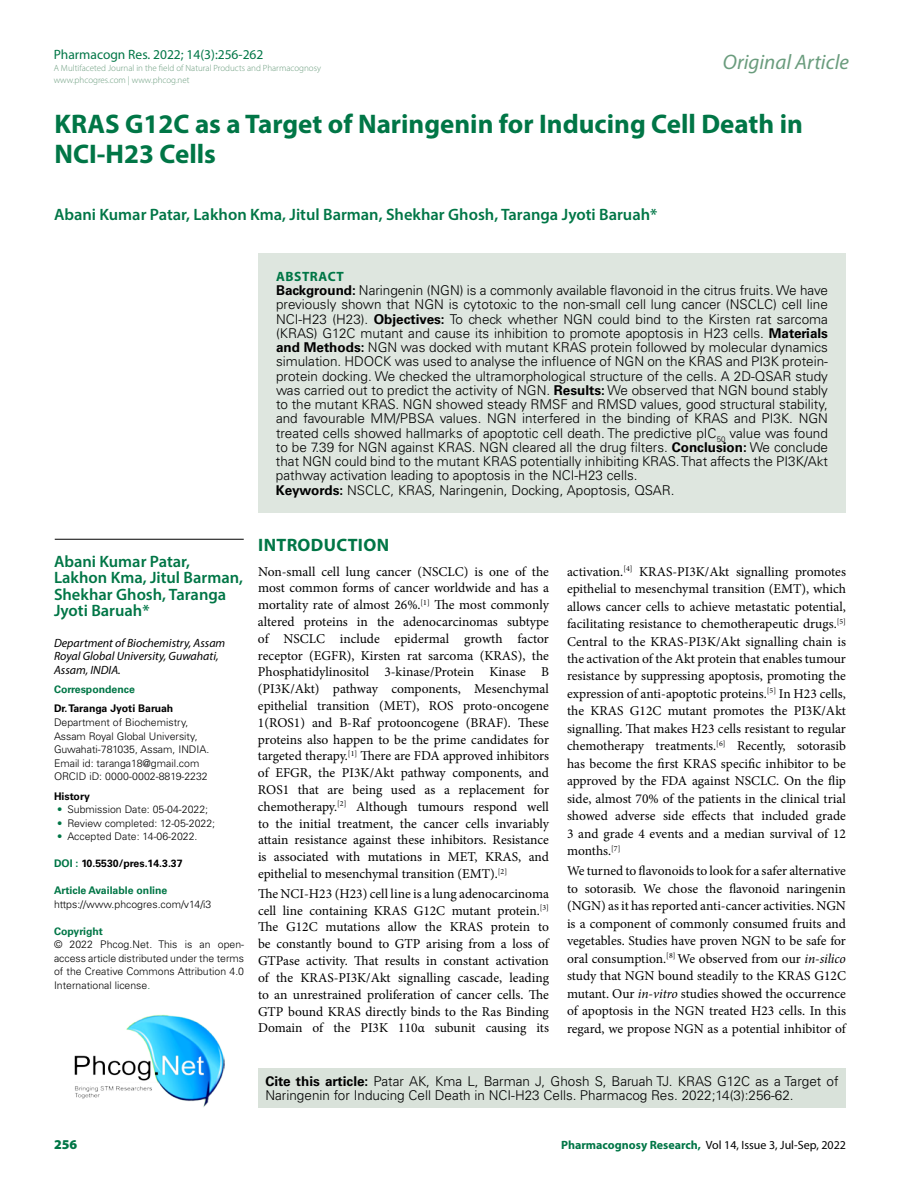
<style>
.page{position:relative;width:918px;height:1188px;background:#fff}
.page>*{position:absolute;margin:0;border:0;box-sizing:border-box;transform-origin:0 0}
.t1{font:700 27px/30px "Myriad Pro";color:#007646}
.t2{font:italic 21px "Myriad Pro";color:#6a9c7d}
.t3{font:700 18px "Myriad Pro";letter-spacing:.02em;color:#007646}
.t4{font:600 16.5px/16.5px "Myriad Pro";color:#007646}
.t5{font:13.5px/16.8px "Minion Pro";color:#000;text-align:justify}
.t6{font:300 13.5px/14.2px "Univers LT Std";color:#000}
.t7{font:13.5px "Myriad Pro";color:#007646}
.t8{font:700 13.5px "Myriad Pro";letter-spacing:.04em;color:#007646}
.t9{font:900 13.5px "Myriad Pro";color:#007646}
.t10{font:italic 12px/13.5px "Myriad Pro";color:#000}
.t11{font:12px "Myriad Pro";color:#000}
.t12{font:300 10.5px/13.5px "Univers LT Std";color:#000}
.t13{font:700 10.5px "Univers LT Std";color:#000}
.t14{font:700 10.5px "Univers LT Std";color:#007646}
.t15{font:300 9px/12px "Myriad Pro";color:#6a9c7d}
.s1{font-weight:700}
.s2{color:#007646}
.s3{font-style:italic}
.s4{font-weight:700;color:#007646}
</style>
<div class="page">
<div style="left:258px;top:253px;width:588px;height:260px;background:#dee6df"></div>
<hr style="left:55px;top:539px;width:189px;height:1px;background:#000">
<img style="left:74px;top:1015px;width:150px;height:93px">
<div style="left:258px;top:1069px;width:588px;height:39px;background:#d9e2da"></div>
<p class="t7" style="left:54px;top:46px;width:211px">Pharmacogn Res. 2022; 14(3):256-262</p>
<p class="t15" style="left:54px;top:62px;width:269px">A Multifaceted Journal in the field of Natural Products and Pharmacognosy www.phcogres.com | www.phcog.net</p>
<h2 class="t2" style="left:723px;top:49px;width:128px">Original Article</h2>
<h1 class="t1" style="left:55px;top:108px;width:750px">KRAS G12C as a Target of Naringenin for Inducing Cell Death in<br>NCI-H23 Cells</h1>
<p class="t4" style="left:54px;top:206px;width:605px">Abani Kumar Patar, Lakhon Kma, Jitul Barman, Shekhar Ghosh, Taranga Jyoti Baruah*</p>
<p class="t8" style="left:276px;top:268px;width:69px">ABSTRACT</p>
<p class="t6" style="left:276px;top:283px;width:554px"><span class="s1">Background:</span> Naringenin (NGN) is a commonly available flavonoid in the citrus fruits. We have previously shown that NGN is cytotoxic to the non-small cell lung cancer (NSCLC) cell line NCI-H23 (H23). <span class="s1">Objectives:</span> To check whether NGN could bind to the Kirsten rat sarcoma (KRAS) G12C mutant and cause its inhibition to promote apoptosis in H23 cells. <span class="s1">Materials and Methods:</span> NGN was docked with mutant KRAS protein followed by molecular dynamics simulation. HDOCK was used to analyse the influence of NGN on the KRAS and PI3K protein&shy;protein docking. We checked the ultramorphological structure of the cells. A 2D-QSAR study was carried out to predict the activity of NGN. <span class="s1">Results:</span> We observed that NGN bound stably to the mutant KRAS. NGN showed steady RMSF and RMSD values, good structural stability, and favourable MM/PBSA values. NGN interfered in the binding of KRAS and PI3K. NGN treated cells showed hallmarks of apoptotic cell death. The predictive pIC<sub>50</sub> value was found to be 7.39 for NGN against KRAS. NGN cleared all the drug filters. <span class="s1">Conclusion:</span> We conclude that NGN could bind to the mutant KRAS potentially inhibiting KRAS. That affects the PI3K/Akt pathway activation leading to apoptosis in the NCI-H23 cells.<br><span class="s1">Keywords:</span> NSCLC, KRAS, Naringenin, Docking, Apoptosis, QSAR.</p>
<p class="t4" style="left:54px;top:553px;width:191px">Abani Kumar Patar,<br>Lakhon Kma, Jitul Barman,<br>Shekhar Ghosh, Taranga<br>Jyoti Baruah*</p>
<p class="t10" style="left:54px;top:636px;width:173px">Department of Biochemistry, Assam<br>Royal Global University, Guwahati,<br>Assam, INDIA.</p>
<p class="t14" style="left:54px;top:683px;width:82px">Correspondence</p>
<p class="t13" style="left:54px;top:703px;width:121px">Dr. Taranga Jyoti Baruah</p>
<p class="t12" style="left:54px;top:716px;width:157px">Department of Biochemistry,<br>Assam Royal Global University,<br>Guwahati-781035, Assam, INDIA.<br>Email id: taranga18@gmail.com<br>ORCID iD: 0000-0002-8819-2232</p>
<p class="t13" style="left:54px;top:790px;width:37px">History</p>
<p class="t12" style="left:57px;top:803px;width:153px"><span class="s2">•</span> Submission Date: 05-04-2022;</p>
<p class="t12" style="left:57px;top:816px;width:160px"><span class="s2">•</span> Review completed: 12-05-2022;</p>
<p class="t12" style="left:57px;top:830px;width:142px"><span class="s2">•</span> Accepted Date: 14-06-2022.</p>
<p class="t13" style="left:54px;top:857px;width:130px"><span class="s2">DOI :</span> 10.5530/pres.14.3.37</p>
<p class="t14" style="left:54px;top:884px;width:115px">Article Available online</p>
<p class="t12" style="left:54px;top:897px;width:159px">https://www.phcogres.com/v14/i3</p>
<p class="t14" style="left:54px;top:925px;width:50px">Copyright</p>
<p class="t12" style="left:54px;top:938px;width:192px;text-align:justify">© 2022 Phcog.Net. This is an open&shy;access article distributed under the terms of the Creative Commons Attribution 4.0<br>International license<span class="s2">.</span></p>
<h3 class="t3" style="left:258px;top:533px;width:132px">INTRODUCTION</h3>
<p class="t5" style="left:258px;top:563px;width:293px">Non-small cell lung cancer (NSCLC) is one of the most common forms of cancer worldwide and has a mortality rate of almost 26%.<sup>[1]</sup> The most commonly altered proteins in the adenocarcinomas subtype of NSCLC include epidermal growth factor receptor (EGFR), Kirsten rat sarcoma (KRAS), the Phosphatidylinositol 3-kinase/Protein Kinase B (PI3K/Akt) pathway components, Mesenchymal epithelial transition (MET), ROS proto-oncogene 1(ROS1) and B-Raf protooncogene (BRAF). These proteins also happen to be the prime candidates for targeted therapy.<sup>[1]</sup> There are FDA approved inhibitors of EFGR, the PI3K/Akt pathway components, and ROS1 that are being used as a replacement for chemotherapy.<sup>[2]</sup> Although tumours respond well to the initial treatment, the cancer cells invariably attain resistance against these inhibitors. Resistance is associated with mutations in MET, KRAS, and epithelial to mesenchymal transition (EMT).<sup>[2]</sup></p>
<p class="t5" style="left:258px;top:885px;width:293px">The NCI-H23 (H23) cell line is a lung adenocarcinoma cell line containing KRAS G12C mutant protein.<sup>[3] </sup>The G12C mutations allow the KRAS protein to be constantly bound to GTP arising from a loss of GTPase activity. That results in constant activation of the KRAS-PI3K/Akt signalling cascade, leading to an unrestrained proliferation of cancer cells. The GTP bound KRAS directly binds to the Ras Binding Domain of the PI3K 110α subunit causing its</p>
<p class="t5" style="left:567px;top:563px;width:281px;line-height:17.4px">activation.<sup>[4]</sup> KRAS-PI3K/Akt signalling promotes epithelial to mesenchymal transition (EMT), which allows cancer cells to achieve metastatic potential, facilitating resistance to chemotherapeutic drugs.<sup>[5] </sup>Central to the KRAS-PI3K/Akt signalling chain is the activation of the Akt protein that enables tumour resistance by suppressing apoptosis, promoting the expression of anti-apoptotic proteins.<sup>[5]</sup> In H23 cells, the KRAS G12C mutant promotes the PI3K/Akt signalling. That makes H23 cells resistant to regular chemotherapy treatments.<sup>[6]</sup> Recently, sotorasib has become the first KRAS specific inhibitor to be approved by the FDA against NSCLC. On the flip side, almost 70% of the patients in the clinical trial showed adverse side effects that included grade 3 and grade 4 events and a median survival of 12 months.<sup>[7]</sup></p>
<p class="t5" style="left:567px;top:863px;width:281px;line-height:17.4px">We turned to flavonoids to look for a safer alternative to sotorasib. We chose the flavonoid naringenin (NGN) as it has reported anti-cancer activities. NGN is a component of commonly consumed fruits and vegetables. Studies have proven NGN to be safe for oral consumption.<sup>[8]</sup> We observed from our <span class="s3">in-silico </span>study that NGN bound steadily to the KRAS G12C mutant. Our <span class="s3">in-vitro</span> studies showed the occurrence of apoptosis in the NGN treated H23 cells. In this regard, we propose NGN as a potential inhibitor of</p>
<p class="t6" style="left:266px;top:1074px;width:575px"><span class="s1">Cite this article:</span> Patar AK, Kma L, Barman J, Ghosh S, Baruah TJ. KRAS G12C as a Target of<br>Naringenin for Inducing Cell Death in NCI-H23 Cells. Pharmacog Res. 2022;14(3):256-62.</p>
<p class="t9" style="left:54px;top:1136px;width:25px">256</p>
<p class="t11" style="left:561px;top:1138px;width:286px"><span class="s4">Pharmacognosy Research,</span> Vol 14, Issue 3, Jul-Sep, 2022</p>
</div>
